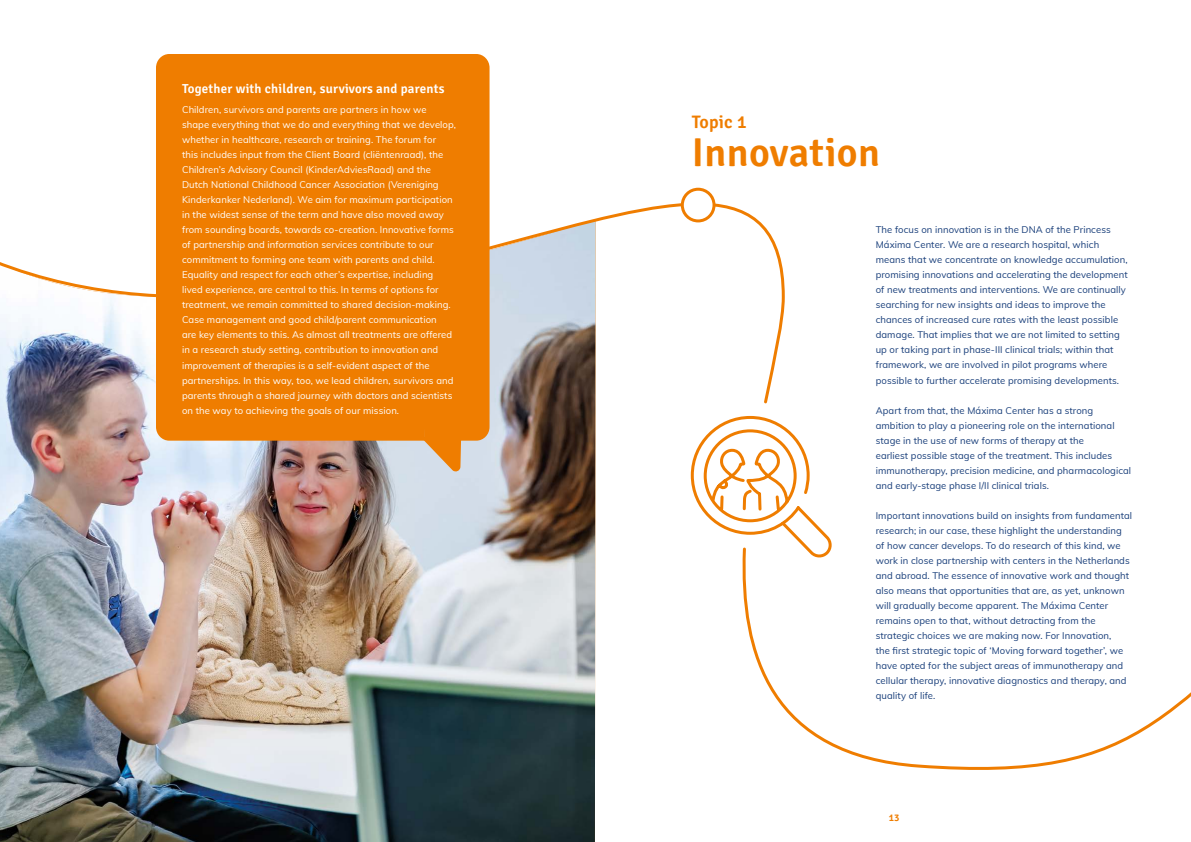
<style>
.page{position:relative;width:1191px;height:842px;background:#fff}
.page>*{position:absolute;margin:0;border:0;box-sizing:border-box;transform-origin:0 0}
.t1{font:600 40px "Signika";letter-spacing:.01em;color:#ef7d00}
.t2{font:600 18px "Signika";letter-spacing:.01em;color:#ef7d00}
.t3{font:600 13px "Signika";letter-spacing:.015em;color:#fff}
.t4{font:600 10px "Signika";color:#ef7d00}
.t5{font:9.5px/15px "Muli";letter-spacing:.01em;color:#183e7a}
.t6{font:9.5px/15px "Muli";letter-spacing:.01em;color:#fff}
</style>
<div class="page">
<img style="left:0;top:443px;width:595px;height:399px">
<svg style="left:0;top:187px;width:785px;height:256px"></svg>
<svg style="left:420px;top:54px;width:71px;height:417px;background:#ec8717"></svg>
<div style="left:154px;top:54px;width:288px;height:388px;background:#ef7d00"></div>
<div style="left:682px;top:189px;width:32px;height:32px;background:#fff;border-radius:50%"></div>
<div style="left:681px;top:188px;width:34px;height:34px;border:3px solid #ef7d00;border-radius:50%"></div>
<svg style="left:742px;top:560px;width:449px;height:210px"></svg>
<svg style="left:689px;top:414px;width:143px;height:146px"></svg>
<h3 class="t3" style="left:182px;top:81px;width:264px">Together with children, survivors and parents</h3>
<p class="t6" style="left:182px;top:102px;width:275px">Children, survivors and parents are partners in how we shape everything that we do and everything that we develop, whether in healthcare, research or training. The forum for<br>this includes input from the Client Board (cliëntenraad), the Children’s Advisory Council (KinderAdviesRaad) and the Dutch National Childhood Cancer Association (Vereniging Kinderkanker Nederland). We aim for maximum participation in the widest sense of the term and have also moved away from sounding boards, towards co-creation. Innovative forms of partnership and information services contribute to our commitment to forming one team with parents and child.<br>Equality and respect for each other’s expertise, including lived experience, are central to this. In terms of options for treatment, we remain committed to shared decision-making.<br>Case management and good child/parent communication<br>are key elements to this. As almost all treatments are offered in a research study setting, contribution to innovation and improvement of therapies is a self-evident aspect of the partnerships. In this way, too, we lead children, survivors and parents through a shared journey with doctors and scientists on the way to achieving the goals of our mission.</p>
<h2 class="t2" style="left:692px;top:112px;width:56px">Topic 1</h2>
<h1 class="t1" style="left:692px;top:129px;width:190px">Innovation</h1>
<p class="t5" style="left:875px;top:222px;width:253px">The focus on innovation is in the DNA of the Princess Máxima Center. We are a research hospital, which means that we concentrate on knowledge accumulation, promising innovations and accelerating the development of new treatments and interventions. We are continually searching for new insights and ideas to improve the chances of increased cure rates with the least possible damage. That implies that we are not limited to setting up or taking part in phase-III clinical trials; within that framework, we are involved in pilot programs where possible to further accelerate promising developments.</p>
<p class="t5" style="left:875px;top:402px;width:257px">Apart from that, the Máxima Center has a strong ambition to play a pioneering role on the international stage in the use of new forms of therapy at the<br>earliest possible stage of the treatment. This includes immunotherapy, precision medicine, and pharmacological and early-stage phase I/II clinical trials.</p>
<p class="t5" style="left:875px;top:507px;width:258px">Important innovations build on insights from fundamental research; in our case, these highlight the understanding of how cancer develops. To do research of this kind, we work in close partnership with centers in the Netherlands and abroad. The essence of innovative work and thought also means that opportunities that are, as yet, unknown will gradually become apparent. The Máxima Center remains open to that, without detracting from the strategic choices we are making now. For Innovation,<br>the first strategic topic of ‘Moving forward together’, we have opted for the subject areas of immunotherapy and cellular therapy, innovative diagnostics and therapy, and quality of life.</p>
<p class="t4" style="left:889px;top:812px;width:12px">13</p>
</div>
